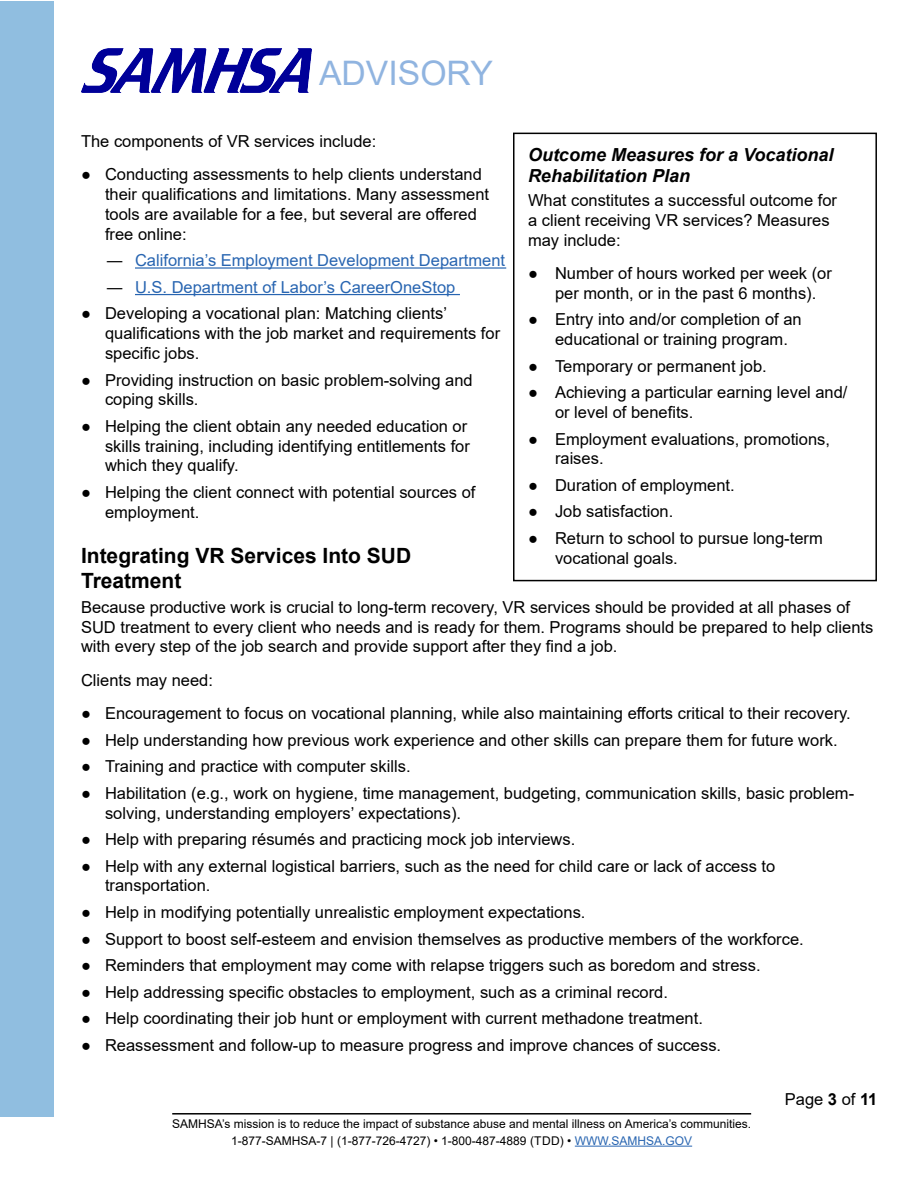
<style>
.page{position:relative;width:918px;height:1188px;background:#fff}
.page>*{position:absolute;margin:0;border:0;box-sizing:border-box;transform-origin:0 0}
.t1{font:33.75px "Arial";color:#90b4e0}
.head_1{font:700 21px/25.2px "Arial";color:#000}
.box_title{font:italic 700 18px/21px "Arial";color:#000}
.Body{font:16.5px/19.8px "Arial";color:#000}
.box_text_no_italics{font:16.5px/19.8px "Arial";color:#000}
.t2{font:16.5px "Arial";color:#2865b1}
.t3{font:12px/16.8px "Arial";color:#000;text-align:center}
.s1{font-weight:700}
.s2{color:#000}
.s3{color:#2865b1}
</style>
<div class="page">
<div style="left:0;top:2px;width:54px;height:1115px;background:#90bee0"></div>
<img style="left:82px;top:49px;width:229px;height:44px">
<hr style="left:172px;top:1113px;width:579px;height:2px;background:#000">
<hr style="left:575px;top:1146px;width:117px;height:1px;background:#2865b1">
<hr style="left:135px;top:267px;width:371px;height:2px;background:#2865b1">
<hr style="left:135px;top:294px;width:325px;height:1px;background:#2865b1">
<div style="left:513px;top:133px;width:364px;height:448px;border:2px solid #000"></div>
<h1 class="t1" style="left:319px;top:50px;width:175px">ADVISORY</h1>
<p class="Body" style="left:81px;top:131px;width:297px">The components of VR services include:</p>
<p class="Body" style="left:105px;top:165px;width:386px;text-indent:-24px"><span class="s1">●</span> Conducting assessments to help clients understand their qualifications and limitations. Many assessment tools are available for a fee, but several are offered free online:</p>
<p class="t2" style="left:106px;top:249px;width:400px"><span class="s2">―</span> California’s Employment Development Department</p>
<p class="t2" style="left:106px;top:276px;width:350px"><span class="s2">―</span> U.S. Department of Labor’s CareerOneStop</p>
<p class="Body" style="left:105px;top:304px;width:397px;text-indent:-24px"><span class="s1">●</span> Developing a vocational plan: Matching clients’ qualifications with the job market and requirements for specific jobs.</p>
<p class="Body" style="left:105px;top:370px;width:369px;text-indent:-24px"><span class="s1">●</span> Providing instruction on basic problem-solving and coping skills.</p>
<p class="Body" style="left:105px;top:416px;width:366px;text-indent:-24px"><span class="s1">●</span> Helping the client obtain any needed education or skills training, including identifying entitlements for which they qualify.</p>
<p class="Body" style="left:105px;top:482px;width:372px;text-indent:-24px"><span class="s1">●</span> Helping the client connect with potential sources of employment.</p>
<p class="head_1" style="left:81px;top:544px;width:332px">Integrating VR Services Into SUD<br>Treatment</p>
<p class="Body" style="left:81px;top:597px;width:794px">Because productive work is crucial to long-term recovery, VR services should be provided at all phases of<br>SUD treatment to every client who needs and is ready for them. Programs should be prepared to help clients with every step of the job search and provide support after they find a job.</p>
<p class="Body" style="left:81px;top:670px;width:134px">Clients may need:</p>
<p class="Body" style="left:81px;top:703px;width:771px"><span class="s1">●</span> Encouragement to focus on vocational planning, while also maintaining efforts critical to their recovery.</p>
<p class="Body" style="left:81px;top:730px;width:758px"><span class="s1">●</span> Help understanding how previous work experience and other skills can prepare them for future work.</p>
<p class="Body" style="left:81px;top:756px;width:331px"><span class="s1">●</span> Training and practice with computer skills.</p>
<p class="Body" style="left:105px;top:783px;width:751px;text-indent:-24px"><span class="s1">●</span> Habilitation (e.g., work on hygiene, time management, budgeting, communication skills, basic problem&shy;solving, understanding employers’ expectations).</p>
<p class="Body" style="left:81px;top:829px;width:496px"><span class="s1">●</span> Help with preparing résumés and practicing mock job interviews.</p>
<p class="Body" style="left:105px;top:856px;width:672px;text-indent:-24px"><span class="s1">●</span> Help with any external logistical barriers, such as the need for child care or lack of access to transportation.</p>
<p class="Body" style="left:81px;top:902px;width:506px"><span class="s1">●</span> Help in modifying potentially unrealistic employment expectations.</p>
<p class="Body" style="left:81px;top:929px;width:724px"><span class="s1">●</span> Support to boost self-esteem and envision themselves as productive members of the workforce.</p>
<p class="Body" style="left:81px;top:955px;width:681px"><span class="s1">●</span> Reminders that employment may come with relapse triggers such as boredom and stress.</p>
<p class="Body" style="left:81px;top:982px;width:589px"><span class="s1">●</span> Help addressing specific obstacles to employment, such as a criminal record.</p>
<p class="Body" style="left:81px;top:1008px;width:623px"><span class="s1">●</span> Help coordinating their job hunt or employment with current methadone treatment.</p>
<p class="Body" style="left:81px;top:1035px;width:642px"><span class="s1">●</span> Reassessment and follow-up to measure progress and improve chances of success.</p>
<p class="box_title" style="left:528px;top:144px;width:307px">Outcome Measures for a Vocational<br>Rehabilitation Plan</p>
<p class="box_text_no_italics" style="left:528px;top:190px;width:311px">What constitutes a successful outcome for a client receiving VR services? Measures may include:</p>
<p class="Body" style="left:555px;top:263px;width:278px;text-indent:-27px"><span class="s1">●</span> Number of hours worked per week (or per month, or in the past 6 months).</p>
<p class="Body" style="left:555px;top:310px;width:248px;text-indent:-27px"><span class="s1">●</span> Entry into and/or completion of an educational or training program.</p>
<p class="Body" style="left:528px;top:356px;width:240px"><span class="s1">●</span> Temporary or permanent job.</p>
<p class="Body" style="left:555px;top:382px;width:294px;text-indent:-27px"><span class="s1">●</span> Achieving a particular earning level and/ or level of benefits.</p>
<p class="Body" style="left:555px;top:429px;width:277px;text-indent:-27px"><span class="s1">●</span> Employment evaluations, promotions, raises.</p>
<p class="Body" style="left:528px;top:475px;width:208px"><span class="s1">●</span> Duration of employment.</p>
<p class="Body" style="left:528px;top:502px;width:147px"><span class="s1">●</span> Job satisfaction.</p>
<p class="Body" style="left:555px;top:528px;width:269px;text-indent:-27px"><span class="s1">●</span> Return to school to pursue long-term vocational goals.</p>
<p class="t3" style="left:172px;top:1115px;width:580px">SAMHSA’s mission is to reduce the impact of substance abuse and mental illness on America’s communities.<br>1-877-SAMHSA-7 | (1-877-726-4727) • 1-800-487-4889 (TDD) • <span class="s3">WWW.SAMHSA.GOV</span></p>
<p class="Body" style="left:785px;top:1089px;width:94px">Page <span class="s1">3</span> of <span class="s1">11</span></p>
</div>
